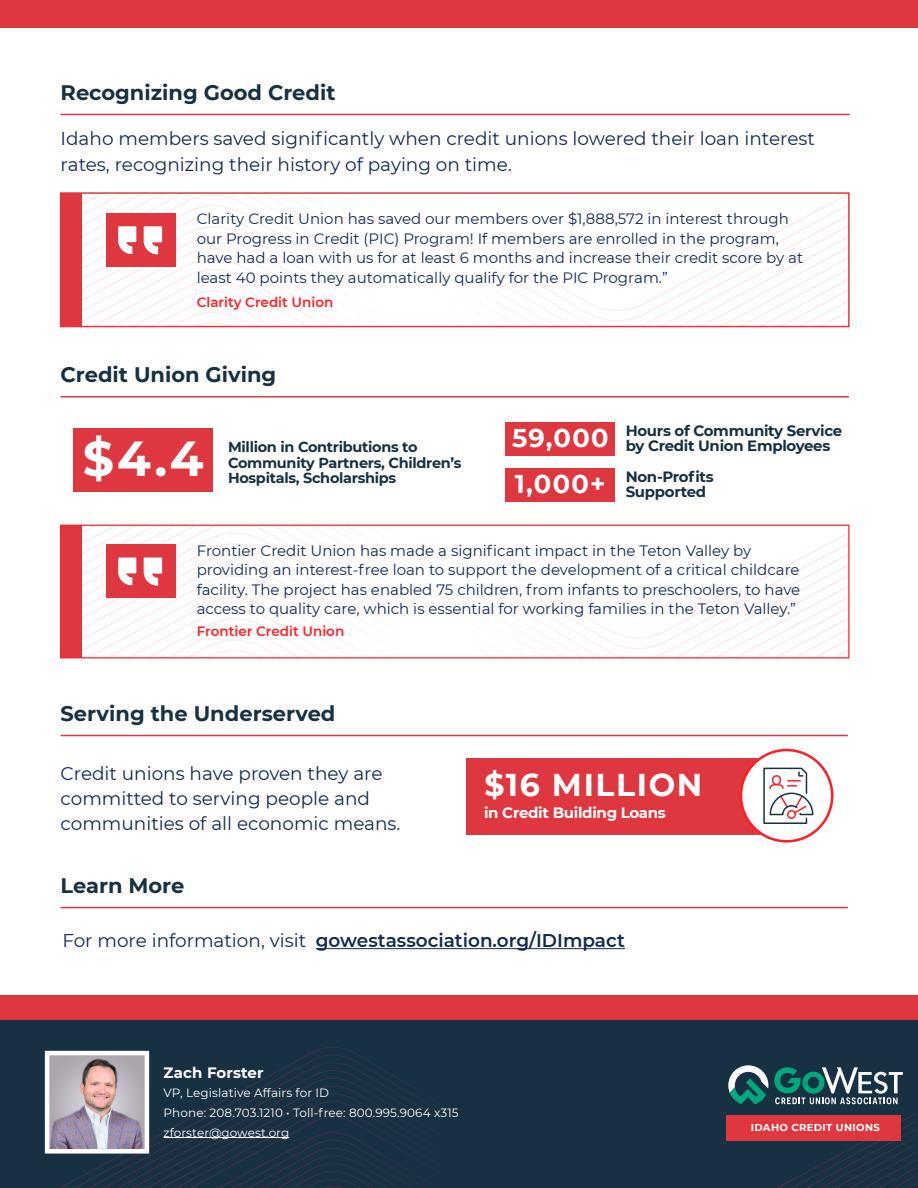
<style>
.page{position:relative;width:918px;height:1188px;background:#fff}
.page>*{position:absolute;margin:0;border:0;box-sizing:border-box;transform-origin:0 0}
.t1{font:700 49.05px "Montserrat";color:#fff}
.t2{font:700 31.5px "Montserrat";letter-spacing:.05em;color:#fff}
.t3{font:700 21px "Montserrat";color:#173143}
.t4{font:18.45px/25.2px "Montserrat";color:#112a55}
.t5{font:600 18.45px "Montserrat";color:#112a55}
.t6{font:15px/19.5px "Montserrat";color:#112a55}
.t7{font:700 15px/15.6px "Montserrat";letter-spacing:-.02em;color:#173143}
.t8{font:700 15px "Montserrat";letter-spacing:-.02em;color:#fff}
.t9{font:700 15px "Montserrat";letter-spacing:.01em;color:#fff}
.t10{font:700 14.4px/15px "Montserrat";letter-spacing:-.02em;color:#173143}
.t11{font:600 13.5px "Montserrat";color:#ff1f28}
.t12{font:12px/19.6px "Montserrat";letter-spacing:.01em;color:#fff}
.t13{font:700 10.05px "Montserrat";letter-spacing:.035em;color:#fff}
.s1{font-weight:100}
.s2{font-size:25.65px;color:#fff}
.s3{font-weight:400}
</style>
<div class="page">
<div style="left:0;top:995px;width:918px;height:15px;background:#df373f"></div>
<svg style="left:503px;top:649px;width:345px;height:7px"></svg>
<svg style="left:499px;top:639px;width:349px;height:10px"></svg>
<svg style="left:498px;top:532px;width:350px;height:107px"></svg>
<div style="left:0;top:1006px;width:918px;height:16px;background:#df373f"></div>
<div style="left:61px;top:525px;width:21px;height:133px;background:#df373f"></div>
<div style="left:0;top:1020px;width:918px;height:168px;background:#173143"></div>
<svg style="left:44px;top:1047px;width:401px;height:141px"></svg>
<svg style="left:776px;top:1113px;width:142px;height:75px"></svg>
<div style="left:0;top:0;width:918px;height:28px;background:#df373f"></div>
<svg style="left:728px;top:1065px;width:40px;height:39px"></svg>
<svg style="left:774px;top:1067px;width:129px;height:37px"></svg>
<div style="left:726px;top:1115px;width:175px;height:26px;background:#df373f"></div>
<hr style="left:61px;top:735px;width:787px;height:1px;background:#df373f">
<hr style="left:61px;top:396px;width:788px;height:2px;background:#df373f">
<hr style="left:61px;top:907px;width:787px;height:1px;background:#df373f">
<img style="left:50px;top:1056px;width:94px;height:93px">
<hr style="left:164px;top:1137px;width:125px;height:1px;background:#fff">
<div style="left:45px;top:1051px;width:104px;height:103px;border:4px solid #fff"></div>
<div style="left:466px;top:758px;width:332px;height:76px;background:#df373f"></div>
<div style="left:741px;top:750px;width:91px;height:91px;background:#fff;border-radius:50%"></div>
<div style="left:740px;top:749px;width:93px;height:94px;border:3px solid #ff1f28;border-radius:50%"></div>
<svg style="left:763px;top:767px;width:51px;height:57px"></svg>
<div style="left:60px;top:525px;width:790px;height:133px;border:1px solid #ff1f28"></div>
<svg style="left:82px;top:525px;width:346px;height:133px"></svg>
<hr style="left:316px;top:948px;width:309px;height:1px;background:#112a55">
<svg style="left:479px;top:311px;width:368px;height:11px"></svg>
<svg style="left:477px;top:195px;width:370px;height:116px"></svg>
<hr style="left:61px;top:114px;width:789px;height:1px;background:#df373f">
<div style="left:60px;top:192px;width:790px;height:135px;border:2px solid #df373f"></div>
<svg style="left:61px;top:193px;width:346px;height:134px"></svg>
<div style="left:73px;top:429px;width:140px;height:63px;background:#df373f"></div>
<div style="left:505px;top:422px;width:110px;height:33px;background:#df373f"></div>
<div style="left:505px;top:468px;width:110px;height:33px;background:#df373f"></div>
<h3 class="t3" style="left:61px;top:77px;width:276px">Recognizing Good Credit</h3>
<p class="t4" style="left:61px;top:126px;width:756px">Idaho members saved significantly when credit unions lowered their loan interest rates, recognizing their history of paying on time.</p>
<p class="t6" style="left:197px;top:209px;width:608px">Clarity Credit Union has saved our members over $1,888,572 in interest through our Progress in Credit (PIC) Program! If members are enrolled in the program, have had a loan with us for at least 6 months and increase their credit score by at least 40 points they automatically qualify for the PIC Program.<span class="s1">”</span></p>
<p class="t11" style="left:197px;top:293px;width:138px">Clarity Credit Union</p>
<h3 class="t3" style="left:61px;top:359px;width:217px">Credit Union Giving</h3>
<h1 class="t1" style="left:83px;top:424px;width:122px">$4.4</h1>
<p class="t10" style="left:228px;top:439px;width:235px">Million in Contributions to<br>Community Partners, Children’s<br>Hospitals, Scholarships</p>
<p class="t7" style="left:626px;top:422px;width:218px;text-indent:-114px"><span class="s2">59,000</span> Hours of Community Service by Credit Union Employees</p>
<p class="t7" style="left:626px;top:468px;width:89px;text-indent:-111px"><span class="s2">1,000+</span> Non-Profits<br>Supported</p>
<p class="t6" style="left:197px;top:540px;width:605px">Frontier Credit Union has made a significant impact in the Teton Valley by providing an interest-free loan to support the development of a critical childcare facility. The project has enabled 75 children, from infants to preschoolers, to have access to quality care, which is essential for working families in the Teton Valley.”</p>
<p class="t11" style="left:197px;top:622px;width:149px">Frontier Credit Union</p>
<h3 class="t3" style="left:61px;top:698px;width:276px">Serving the Underserved</h3>
<p class="t4" style="left:61px;top:760px;width:341px">Credit unions have proven they are committed to serving people and communities of all economic means.</p>
<h3 class="t3" style="left:61px;top:870px;width:125px">Learn More</h3>
<h2 class="t2" style="left:485px;top:763px;width:219px">$16 MILLION</h2>
<p class="t8" style="left:484px;top:801px;width:183px">in Credit Building Loans</p>
<p class="t5" style="left:62px;top:928px;width:564px"><span class="s3">For more information, visit</span> gowestassociation.org/IDImpact</p>
<p class="t9" style="left:164px;top:1061px;width:102px">Zach Forster</p>
<p class="t12" style="left:164px;top:1083px;width:297px">VP, Legislative Affairs for ID<br>Phone: 208.703.1210 • Toll-free: 800.995.9064 x315 zforster@gowest.org</p>
<p class="t13" style="left:751px;top:1120px;width:131px">IDAHO CREDIT UNIONS</p>
</div>
